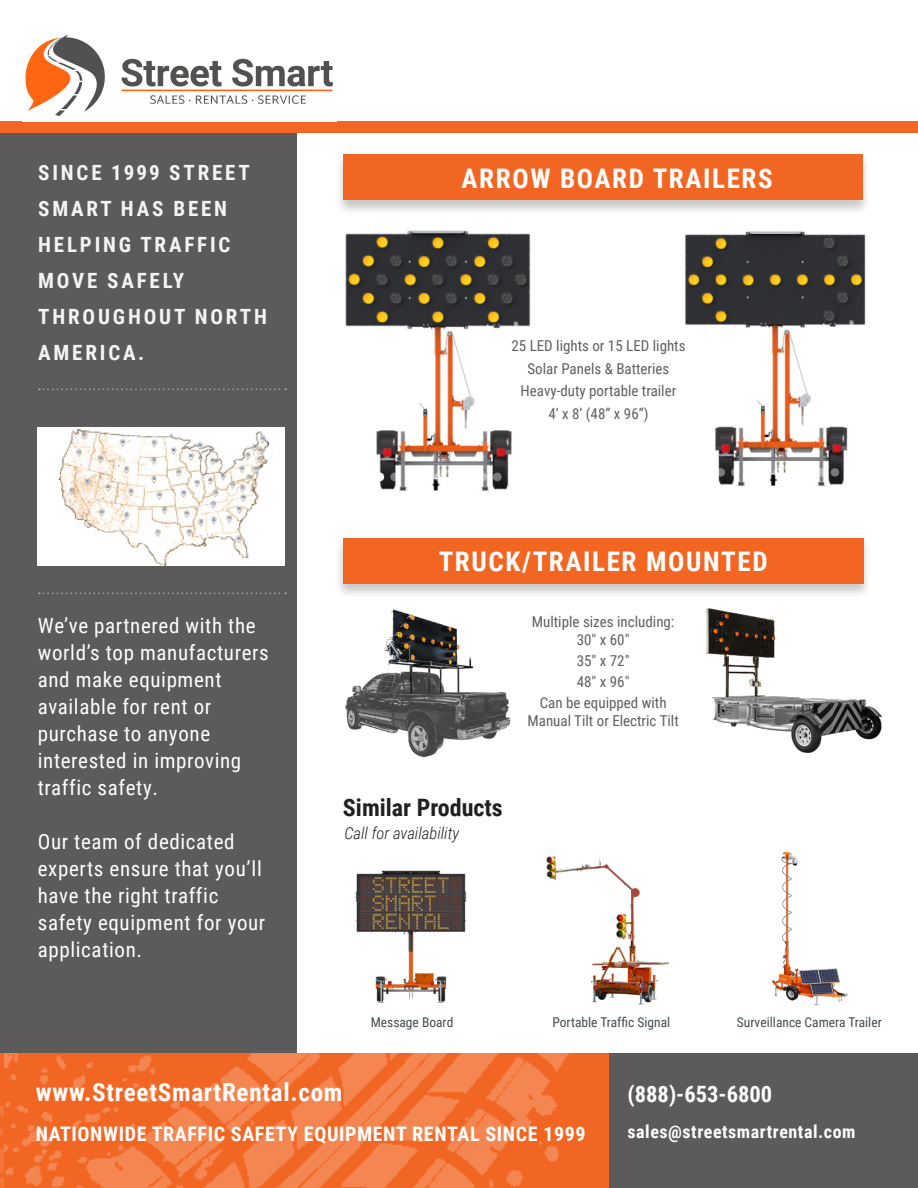
<style>
.page{position:relative;width:918px;height:1188px;background:#fff}
.page>*{position:absolute;margin:0;border:0;box-sizing:border-box;transform-origin:0 0}
.t1{font:700 27px "Roboto Condensed";letter-spacing:.06em;color:#fff}
.t2{font:700 25.05px "Roboto Condensed";letter-spacing:.03em;color:#fff}
.t3{font:700 24px "Roboto";letter-spacing:.11em;color:#ececee}
.t4{font:700 24px "Roboto Condensed";color:#231f20}
.t5{font:700 24px "Roboto";color:#fff}
.t6{font:700 22.5px "Roboto Condensed";color:#fff}
.t7{font:21px/27px "Roboto Condensed";letter-spacing:.03em;color:#fff}
.t8{font:700 21px/36px "Roboto Condensed";letter-spacing:.135em;color:#f4f4f3}
.t9{font:700 19.95px "Roboto Condensed";letter-spacing:.03em;color:#fff}
.t10{font:19.5px "Roboto";letter-spacing:.02em;color:#ececee}
.t11{font:700 18px "Roboto Condensed";letter-spacing:.03em;color:#fff}
.t12{font:700 16.5px "Roboto Condensed";letter-spacing:.135em;color:#f4f4f3}
.t13{font:italic 300 16.5px "Roboto Condensed";color:#231f20}
.t14{font:15px "Roboto Condensed";color:#605f5f}
.t15{font:13.5px "Roboto Condensed";color:#454c50}
.s1{color:#5c5a5a}
</style>
<div class="page">
<div style="left:0;top:125px;width:297px;height:1036px;background:#5c5a5a"></div>
<div style="left:0;top:122px;width:918px;height:11px;background:#f36623"></div>
<img style="left:38px;top:427px;width:246px;height:139px">
<svg style="left:39px;top:389px;width:247px;height:1px"></svg>
<svg style="left:39px;top:592px;width:247px;height:2px"></svg>
<img style="left:25px;top:34px;width:308px;height:82px">
<img style="left:345px;top:230px;width:186px;height:261px">
<div style="left:335px;top:153px;width:535px;height:62px;background:#231f20;opacity:.25"></div>
<div style="left:343px;top:154px;width:519px;height:46px;background:#f26623"></div>
<img style="left:686px;top:231px;width:180px;height:256px">
<div style="left:335px;top:536px;width:537px;height:62px;background:#231f20;opacity:.25"></div>
<div style="left:343px;top:538px;width:520px;height:46px;background:#f36621"></div>
<img style="left:345px;top:609px;width:166px;height:149px">
<img style="left:706px;top:608px;width:177px;height:145px">
<img style="left:355px;top:870px;width:112px;height:133px">
<img style="left:546px;top:855px;width:123px;height:150px">
<img style="left:772px;top:852px;width:77px;height:154px">
<img style="left:4px;top:1053px;width:605px;height:135px">
<div style="left:609px;top:1053px;width:309px;height:135px;background:#5c5a5a"></div>
<p class="t8" style="left:38px;top:154px;width:230px">SINCE 1999 STREET<br>SMART HAS BEEN<br>HELPING TRAFFIC<br>MOVE SAFELY<br>THROUGHOUT NORTH<br>AMERICA.</p>
<p class="t7" style="left:38px;top:612px;width:233px">We’ve partnered with the world’s top manufacturers and make equipment available for rent or purchase to anyone interested in improving traffic safety.</p>
<p class="t7" style="left:38px;top:828px;width:229px">Our team of dedicated experts ensure that you’ll have the right traffic safety equipment for your application.</p>
<p class="t1" style="left:462px;top:159px;width:313px">ARROW BOARD TRAILERS</p>
<p class="t14" style="left:511px;top:335px;width:176px">25 LED lights or 15 LED lights</p>
<p class="t14" style="left:527px;top:358px;width:143px">Solar Panels &amp; Batteries</p>
<p class="t14" style="left:521px;top:380px;width:157px">Heavy-duty portable trailer</p>
<p class="t14" style="left:548px;top:403px;width:102px">4’ x 8’ (48” x 96”)</p>
<p class="t1" style="left:439px;top:542px;width:330px">TRUCK/TRAILER MOUNTED</p>
<p class="t14" style="left:532px;top:611px;width:144px">Multiple sizes including:</p>
<p class="t14" style="left:577px;top:629px;width:54px">30″ x 60″</p>
<p class="t14" style="left:577px;top:650px;width:54px">35″ x 72″</p>
<p class="t14" style="left:577px;top:671px;width:54px">48″ x 96″</p>
<p class="t14" style="left:540px;top:692px;width:128px">Can be equipped with</p>
<p class="t14" style="left:528px;top:710px;width:153px">Manual Tilt or Electric Tilt</p>
<p class="t4" style="left:343px;top:790px;width:161px">Similar Products</p>
<p class="t13" style="left:344px;top:821px;width:116px">Call for availability</p>
<p class="t15" style="left:371px;top:1012px;width:84px">Message Board</p>
<p class="t15" style="left:552px;top:1012px;width:119px">Portable Traffic Signal</p>
<p class="t15" style="left:737px;top:1012px;width:146px">Surveillance Camera Trailer</p>
<p class="t3" style="left:38px;top:1073px;width:378px">www.StreetSmartRental.com</p>
<p class="t12" style="left:38px;top:1117px;width:551px"><span class="s1">NATIONWIDE</span> TRAFFIC SAFETY EQUIPMENT PARTNER SINCE 1999</p>
<p class="t2" style="left:36px;top:1075px;width:308px">www.StreetSmartRental.com</p>
<p class="t9" style="left:36px;top:1120px;width:551px">NATIONWIDE TRAFFIC SAFETY EQUIPMENT RENTAL SINCE 1999</p>
<p class="t6" style="left:628px;top:1078px;width:146px">(888)-653-6800</p>
<p class="t11" style="left:628px;top:1119px;width:229px">sales@streetsmartrental.com</p>
<p class="t5" style="left:611px;top:1079px;width:171px">(888) 653-6800</p>
<p class="t10" style="left:611px;top:1121px;width:268px">sales@streetsmartrental.com</p>
</div>
